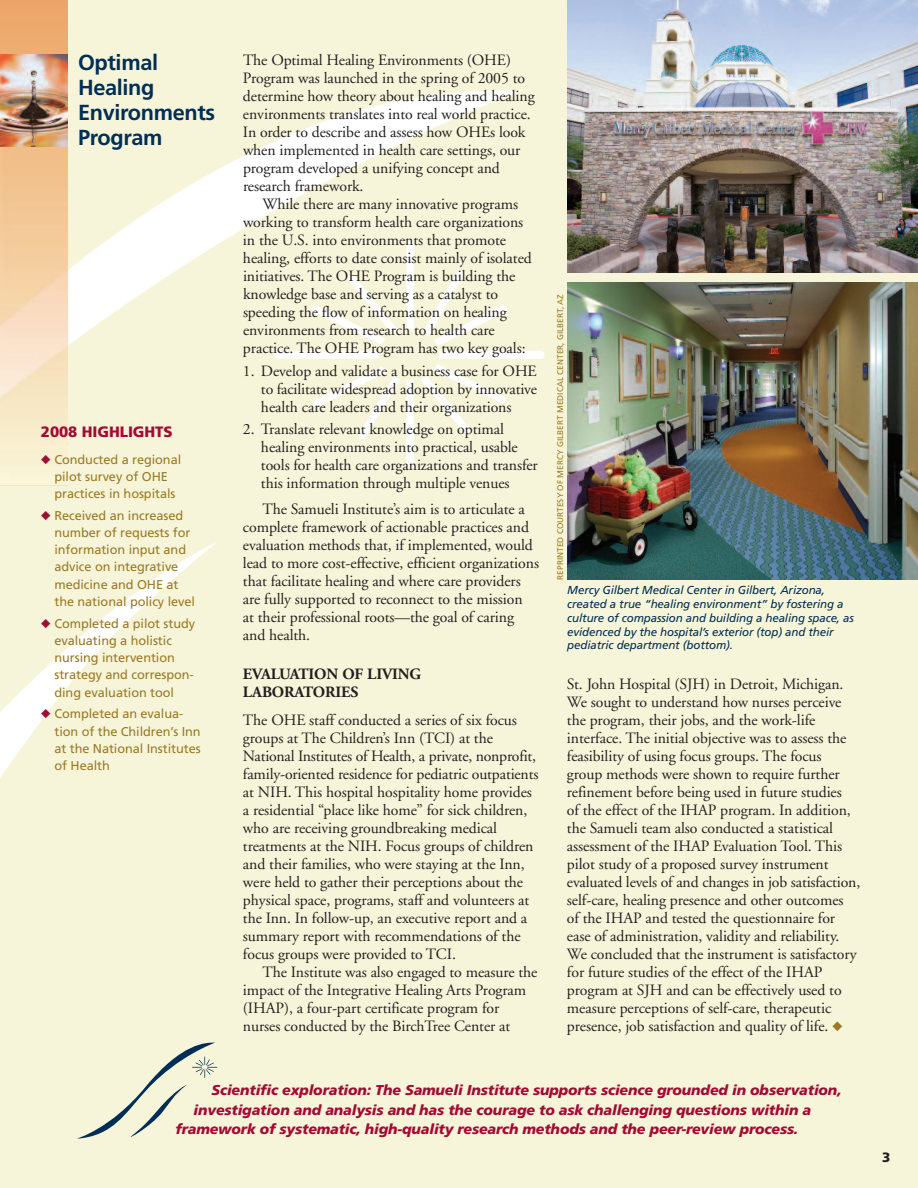
<style>
.page{position:relative;width:918px;height:1188px;background:#f7f5d9}
.page>*{position:absolute;margin:0;border:0;box-sizing:border-box;transform-origin:0 0}
.t1{font:700 21.75px/24.8px "Frutiger";letter-spacing:-.015em;color:#002e54}
.t2{font:15.75px/18px "Adobe Garamond";letter-spacing:-.005em;color:#231f20}
.t3{font:700 15.75px/18px "Adobe Garamond";letter-spacing:-.005em;color:#231f20}
.t4{font:900 15px "Frutiger";letter-spacing:-.005em;color:#a30a34}
.t5{font:italic 900 14.25px "Frutiger";letter-spacing:-.01em;color:#a30a34}
.t6{font:900 13.5px "Frutiger";color:#231f20}
.t7{font:12.75px/17.2px "Frutiger";letter-spacing:-.005em;color:#9b7a26}
.t8{font:italic 11.55px/13.8px "Frutiger";letter-spacing:-.01em;color:#002e54}
.t9{font:8.25px "Frutiger";letter-spacing:.005em;color:#9b7a26}
.s1{color:#a30a34}
.s2{color:#9b7a26}
</style>
<div class="page">
<svg style="left:68px;top:91px;width:452px;height:977px"></svg>
<svg style="left:274px;top:351px;width:105px;height:8px"></svg>
<svg style="left:406px;top:241px;width:8px;height:89px"></svg>
<svg style="left:312px;top:366px;width:102px;height:101px"></svg>
<svg style="left:311px;top:274px;width:88px;height:71px"></svg>
<svg style="left:420px;top:270px;width:125px;height:164px"></svg>
<svg style="left:0;top:542px;width:217px;height:526px"></svg>
<img style="left:0;top:0;width:68px;height:486px">
<img style="left:0;top:54px;width:68px;height:92px">
<img style="left:567px;top:0;width:351px;height:273px">
<img style="left:567px;top:282px;width:351px;height:297px">
<svg style="left:77px;top:1043px;width:140px;height:96px"></svg>
<h1 class="t1" style="left:78px;top:52px;width:139px">Optimal<br>Healing<br>Environments<br>Program</h1>
<p class="t4" style="left:41px;top:426px;width:133px">2008 HIGHLIGHTS</p>
<p class="t7" style="left:54px;top:451px;width:128px;text-indent:-13px"><span class="s1">◆</span> Conducted a regional pilot survey of OHE practices in hospitals</p>
<p class="t7" style="left:54px;top:508px;width:142px;text-indent:-13px"><span class="s1">◆</span> Received an increased number of requests for information input and advice on integrative medicine and OHE at the national policy level</p>
<p class="t7" style="left:54px;top:616px;width:142px;text-indent:-13px"><span class="s1">◆</span> Completed a pilot study evaluating a holistic nursing intervention strategy and correspon&shy;ding evaluation tool</p>
<p class="t7" style="left:54px;top:706px;width:148px;text-indent:-13px"><span class="s1">◆</span> Completed an evalua&shy;tion of the Children’s Inn at the National Institutes of Health</p>
<p class="t2" style="left:243px;top:53px;width:293px">The Optimal Healing Environments (OHE)<br>Program was launched in the spring of 2005 to determine how theory about healing and healing environments translates into real world practice.<br>In order to describe and assess how OHEs look when implemented in health care settings, our program developed a unifying concept and research framework.</p>
<p class="t2" style="left:243px;top:197px;width:290px;text-indent:20px">While there are many innovative programs working to transform health care organizations in the U.S. into environments that promote healing, efforts to date consist mainly of isolated initiatives. The OHE Program is building the knowledge base and serving as a catalyst to speeding the flow of information on healing environments from research to health care practice. The OHE Program has two key goals:</p>
<p class="t2" style="left:261px;top:363px;width:278px;text-align:justify;text-indent:-18px">1. Develop and validate a business case for OHE to facilitate widespread adoption by innovative health care leaders and their organizations</p>
<p class="t2" style="left:261px;top:422px;width:278px;text-indent:-18px">2. Translate relevant knowledge on optimal healing environments into practical, usable tools for health care organizations and transfer this information through multiple venues</p>
<p class="t2" style="left:243px;top:501px;width:298px;text-indent:19px">The Samueli Institute’s aim is to articulate a complete framework of actionable practices and evaluation methods that, if implemented, would lead to more cost-effective, efficient organizations that facilitate healing and where care providers are fully supported to reconnect to the mission<br>at their professional roots—the goal of caring and health.</p>
<p class="t3" style="left:243px;top:666px;width:180px">EVALUATION OF LIVING<br>LABORATORIES</p>
<p class="t2" style="left:243px;top:713px;width:297px">The OHE staff conducted a series of six focus groups at The Children’s Inn (TCI) at the National Institutes of Health, a private, nonprofit, family-oriented residence for pediatric outpatients at NIH. This hospital hospitality home provides a residential “place like home” for sick children, who are receiving groundbreaking medical treatments at the NIH. Focus groups of children and their families, who were staying at the Inn, were held to gather their perceptions about the physical space, programs, staff and volunteers at the Inn. In follow-up, an executive report and a summary report with recommendations of the focus groups were provided to TCI.</p>
<p class="t2" style="left:243px;top:965px;width:296px;text-indent:20px">The Institute was also engaged to measure the impact of the Integrative Healing Arts Program (IHAP), a four-part certificate program for nurses conducted by the BirchTree Center at</p>
<p class="t9" style="left:557px;top:580px;width:287px;rotate:-90deg">REPRINTED COURTESY OF MERCY GILBERT MEDICAL CENTER, GILBERT, AZ</p>
<p class="t8" style="left:567px;top:584px;width:288px">Mercy Gilbert Medical Center in Gilbert, Arizona, created a true “healing environment” by fostering a culture of compassion and building a healing space, as evidenced by the hospital’s exterior (top) and their pediatric department (bottom).</p>
<p class="t2" style="left:567px;top:677px;width:295px">St. John Hospital (SJH) in Detroit, Michigan.<br>We sought to understand how nurses perceive the program, their jobs, and the work-life interface. The initial objective was to assess the feasibility of using focus groups. The focus group methods were shown to require further refinement before being used in future studies<br>of the effect of the IHAP program. In addition, the Samueli team also conducted a statistical assessment of the IHAP Evaluation Tool. This pilot study of a proposed survey instrument evaluated levels of and changes in job satisfaction, self-care, healing presence and other outcomes<br>of the IHAP and tested the questionnaire for ease of administration, validity and reliability.<br>We concluded that the instrument is satisfactory for future studies of the effect of the IHAP program at SJH and can be effectively used to measure perceptions of self-care, therapeutic presence, job satisfaction and quality of life. <span class="s2">◆</span></p>
<p class="t5" style="left:212px;top:1084px;width:632px">Scientific exploration: The Samueli Institute supports science grounded in observation,</p>
<p class="t5" style="left:194px;top:1104px;width:619px">investigation and analysis and has the courage to ask challenging questions within a</p>
<p class="t5" style="left:176px;top:1123px;width:624px">framework of systematic, high-quality research methods and the peer-review process.</p>
<p class="t6" style="left:882px;top:1152px;width:10px">3</p>
</div>
